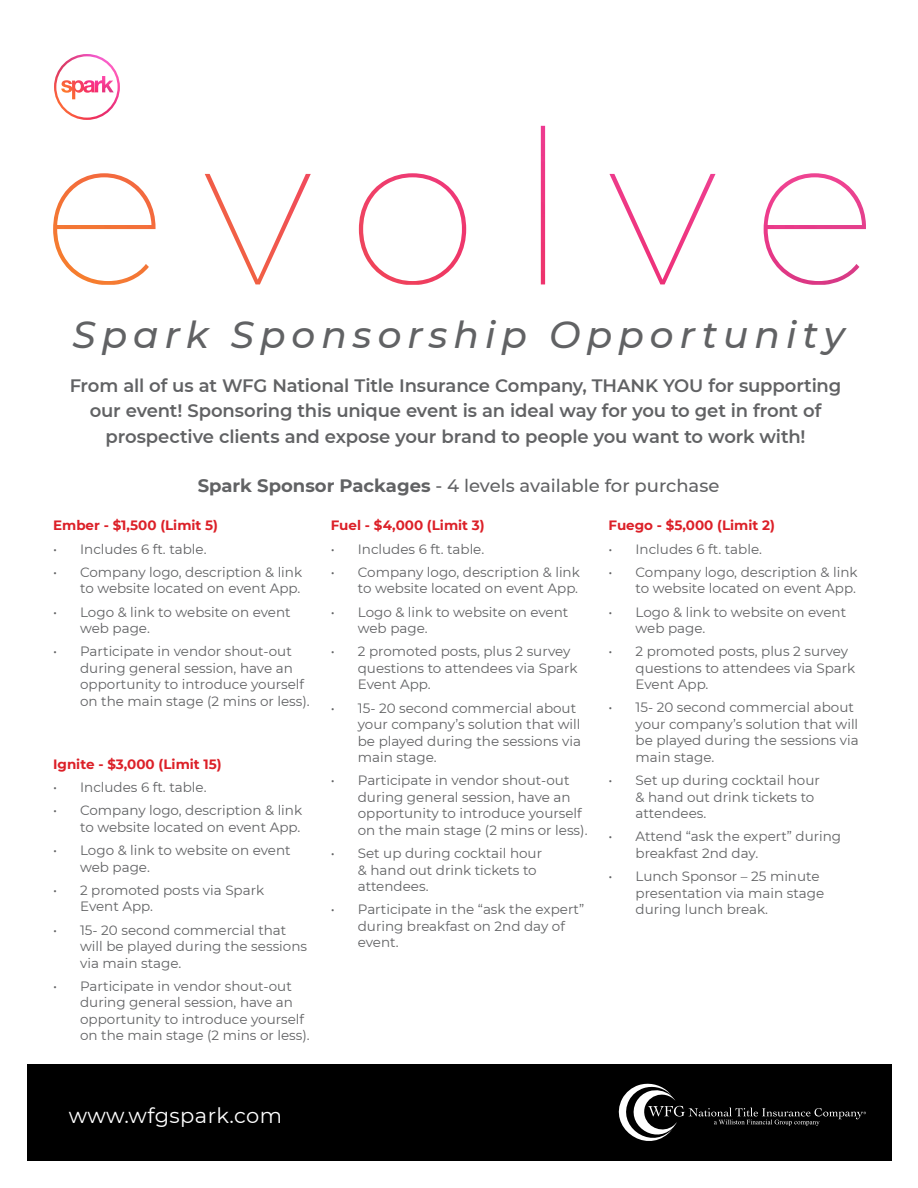
<style>
.page{position:relative;width:918px;height:1188px;background:#fff}
.page>*{position:absolute;margin:0;border:0;box-sizing:border-box;transform-origin:0 0}
.t1{font:italic 500 37.5px "Montserrat";letter-spacing:.16em;color:#616264}
.t2{font:21px "Montserrat";letter-spacing:.015em;color:#fff}
.t3{font:600 18px/25.5px "Montserrat";letter-spacing:-.01em;color:#616264;text-align:center}
.t4{font:500 18px "Montserrat";color:#616264}
.t5{font:13.5px/16.5px "Montserrat";color:#616264}
.t6{font:700 13.5px "Montserrat";color:#dc2028}
.s1{font-weight:700}
</style>
<div class="page">
<div style="left:27px;top:1064px;width:865px;height:96px;background:#000"></div>
<img style="left:53px;top:126px;width:813px;height:159px">
<svg style="left:618px;top:1083px;width:248px;height:58px"></svg>
<svg style="left:54px;top:54px;width:66px;height:66px"></svg>
<img style="left:61px;top:76px;width:53px;height:23px">
<h1 class="t1" style="left:72px;top:308px;width:774px">Spark Sponsorship Opportunity</h1>
<h3 class="t3" style="left:70px;top:372px;width:773px">From all of us at WFG National Title Insurance Company, THANK YOU for supporting our event! Sponsoring this unique event is an ideal way for you to get in front of prospective clients and expose your brand to people you want to work with!</h3>
<h3 class="t4" style="left:198px;top:473px;width:523px"><span class="s1">Spark Sponsor Packages</span> - 4 levels available for purchase</h3>
<p class="t6" style="left:53px;top:516px;width:167px">Ember - $1,500 (Limit 5)</p>
<p class="t5" style="left:53px;top:540px;width:155px">• Includes 6 ft. table.</p>
<p class="t5" style="left:53px;top:563px;width:251px;text-align:right">• Company logo, description &amp; link to website located on event App.</p>
<p class="t5" style="left:80px;top:603px;width:212px;text-indent:-27px">• Logo &amp; link to website on event web page.</p>
<p class="t5" style="left:80px;top:643px;width:231px;text-indent:-27px">• Participate in vendor shout-out during general session, have an opportunity to introduce yourself on the main stage (2 mins or less).</p>
<p class="t6" style="left:53px;top:754px;width:170px">Ignite - $3,000 (Limit 15)</p>
<p class="t5" style="left:53px;top:779px;width:155px">• Includes 6 ft. table.</p>
<p class="t5" style="left:53px;top:802px;width:251px;text-align:right">• Company logo, description &amp; link to website located on event App.</p>
<p class="t5" style="left:80px;top:842px;width:212px;text-indent:-27px">• Logo &amp; link to website on event web page.</p>
<p class="t5" style="left:80px;top:881px;width:186px;text-indent:-27px">• 2 promoted posts via Spark<br>Event App.</p>
<p class="t5" style="left:80px;top:921px;width:228px;text-indent:-27px">• 15- 20 second commercial that will be played during the sessions via main stage.</p>
<p class="t5" style="left:80px;top:977px;width:231px;text-indent:-27px">• Participate in vendor shout-out during general session, have an opportunity to introduce yourself on the main stage (2 mins or less).</p>
<p class="t6" style="left:331px;top:516px;width:155px">Fuel - $4,000 (Limit 3)</p>
<p class="t5" style="left:331px;top:540px;width:155px">• Includes 6 ft. table.</p>
<p class="t5" style="left:331px;top:563px;width:251px;text-align:right">• Company logo, description &amp; link to website located on event App.</p>
<p class="t5" style="left:358px;top:603px;width:212px;text-indent:-27px">• Logo &amp; link to website on event web page.</p>
<p class="t5" style="left:358px;top:643px;width:221px;text-indent:-27px">• 2 promoted posts, plus 2 survey questions to attendees via Spark<br>Event App.</p>
<p class="t5" style="left:358px;top:699px;width:225px;text-indent:-27px">• 15- 20 second commercial about your company’s solution that will be played during the sessions via main stage.</p>
<p class="t5" style="left:358px;top:772px;width:231px;text-indent:-27px">• Participate in vendor shout-out during general session, have an opportunity to introduce yourself on the main stage (2 mins or less).</p>
<p class="t5" style="left:358px;top:845px;width:186px;text-indent:-27px">• Set up during cocktail hour &amp; hand out drink tickets to attendees.</p>
<p class="t5" style="left:358px;top:901px;width:228px;text-indent:-27px">• Participate in the “ask the expert” during breakfast on 2nd day of event.</p>
<p class="t6" style="left:609px;top:516px;width:168px">Fuego - $5,000 (Limit 2)</p>
<p class="t5" style="left:609px;top:540px;width:155px">• Includes 6 ft. table.</p>
<p class="t5" style="left:609px;top:563px;width:251px;text-align:right">• Company logo, description &amp; link to website located on event App.</p>
<p class="t5" style="left:636px;top:603px;width:212px;text-indent:-27px">• Logo &amp; link to website on event web page.</p>
<p class="t5" style="left:636px;top:643px;width:221px;text-indent:-27px">• 2 promoted posts, plus 2 survey questions to attendees via Spark<br>Event App.</p>
<p class="t5" style="left:636px;top:699px;width:225px;text-indent:-27px">• 15- 20 second commercial about your company’s solution that will be played during the sessions via main stage.</p>
<p class="t5" style="left:636px;top:772px;width:186px;text-indent:-27px">• Set up during cocktail hour &amp; hand out drink tickets to attendees.</p>
<p class="t5" style="left:636px;top:828px;width:207px;text-indent:-27px">• Attend “ask the expert” during breakfast 2nd day.</p>
<p class="t5" style="left:636px;top:868px;width:190px;text-indent:-27px">• Lunch Sponsor – 25 minute presentation via main stage during lunch break.</p>
<h2 class="t2" style="left:69px;top:1101px;width:215px">www.wfgspark.com</h2>
</div>
